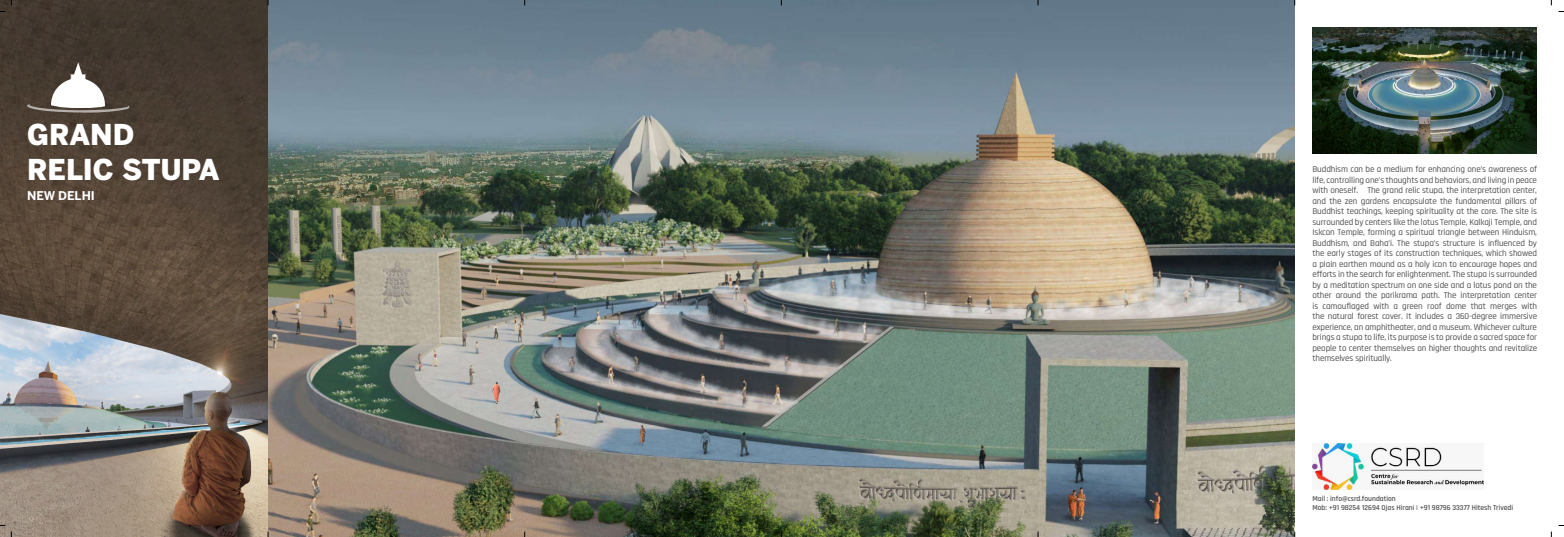
<style>
.page{position:relative;width:1564px;height:537px;background:#fff}
.page>*{position:absolute;margin:0;border:0;box-sizing:border-box;transform-origin:0 0}
.t1{font:900 28.5px/34.2px "Benton Sans";color:#fff}
.t2{font:700 12px "Benton Sans";color:#fff}
.t3{font:500 9px/10.5px "Rajdhani";letter-spacing:-.01em;color:#4d4d4f;text-align:justify}
.t4{font:600 7.5px/9px "Rajdhani";color:#4d4d4f}
</style>
<div class="page">
<img style="left:0;top:0;width:1294px;height:537px">
<svg style="left:27px;top:62px;width:102px;height:51px"></svg>
<img style="left:1312px;top:444px;width:171px;height:45px">
<img style="left:1312px;top:27px;width:224px;height:126px">
<h1 class="t1" style="left:27px;top:117px;width:194px">GRAND<br>RELIC STUPA</h1>
<h2 class="t2" style="left:27px;top:188px;width:69px">NEW DELHI</h2>
<p class="t3" style="left:1312px;top:164px;width:226px">Buddhism can be a medium for enhancing one’s awareness of life, controlling one’s thoughts and behaviors, and living in peace with oneself. The grand relic stupa, the interpretation center, and the zen gardens encapsulate the fundamental pillars of Buddhist teachings, keeping spirituality at the core. The site is surrounded by centers like the lotus Temple, Kalkaji Temple, and Iskcon Temple, forming a spiritual triangle between Hinduism, Buddhism, and Baha’i. The stupa’s structure is influenced by the early stages of its construction techniques, which showed a plain earthen mound as a holy icon to encourage hopes and efforts in the search for enlightenment. The stupa is surrounded by a meditation spectrum on one side and a lotus pond on the other around the parikrama path. The interpretation center is camouflaged with a green roof dome that merges with the natural forest cover. It includes a 360-degree immersive experience, an amphitheater, and a museum. Whichever culture brings a stupa to life, its purpose is to provide a sacred space for people to center themselves on higher thoughts and revitalize themselves spiritually.</p>
<p class="t4" style="left:1312px;top:494px;width:202px">Mail : info@csrd.foundation<br>Mob: +91 98254 12694 Ojas Hirani | +91 98796 33377 Hitesh Trivedi</p>
</div>
